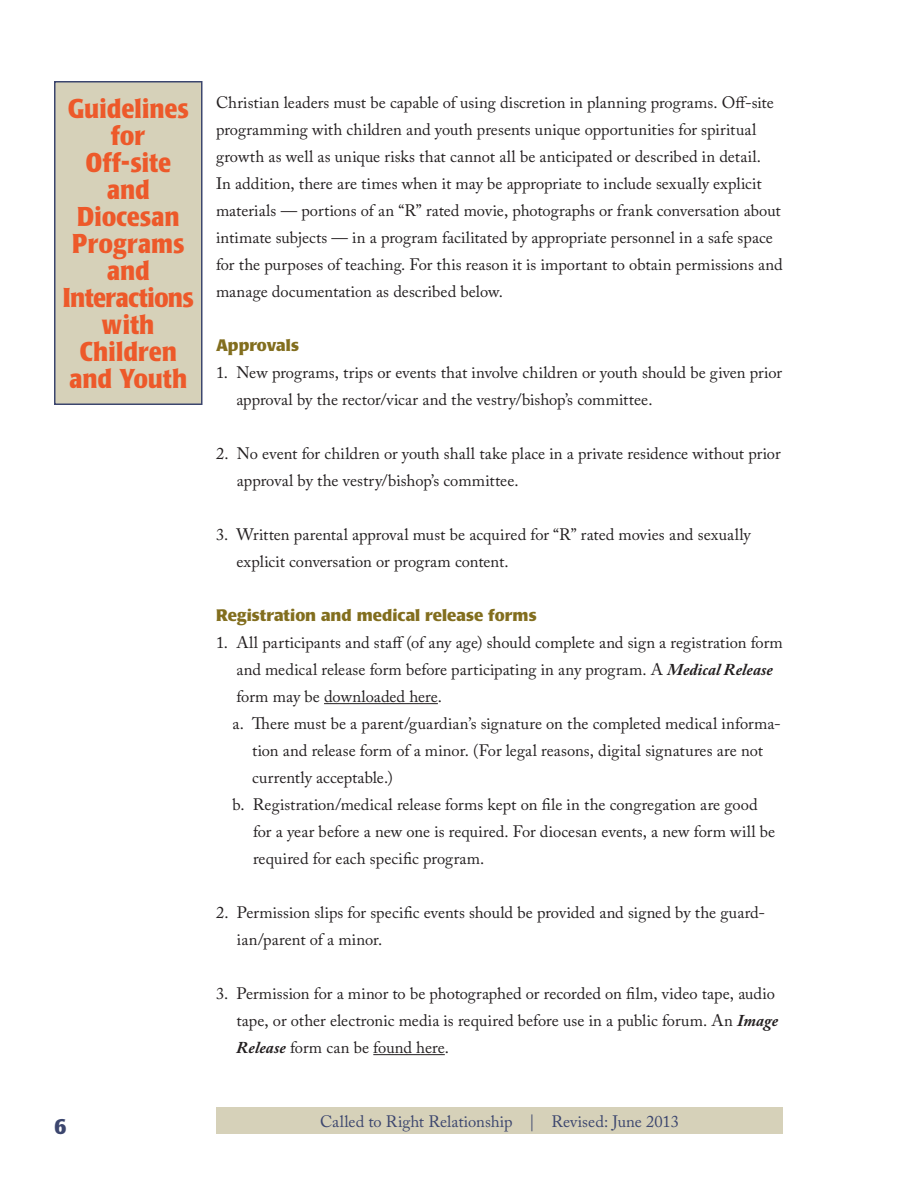
<style>
.page{position:relative;width:918px;height:1188px;background:#fff}
.page>*{position:absolute;margin:0;border:0;box-sizing:border-box;transform-origin:0 0}
.box_header___orange{font:700 condensed 27px/27px "Poppl Laudatio";letter-spacing:.015em;color:#ed592a;text-align:center}
.box_header___orange-2{font:700 condensed 27px/27px "Poppl Laudatio";letter-spacing:-.005em;color:#ed592a;text-align:center}
.t1{font:700 21px "Poppl Laudatio";color:#3c466e}
.t2{font:16.5px/27px "Adobe Caslon Pro";color:#231f20}
.text_header___olive{font:700 16.5px "Poppl Laudatio";color:#826e1e}
.t3{font:16.5px "Adobe Caslon Pro";color:#3c466e}
.s1{font-weight:700;font-style:italic}
</style>
<div class="page">
<div style="left:216px;top:1107px;width:567px;height:27px;background:#d6d1b9"></div>
<hr style="left:324px;top:703px;width:114px;height:1px;background:#231f20">
<hr style="left:373px;top:1054px;width:72px;height:1px;background:#231f20">
<div style="left:55px;top:82px;width:147px;height:322px;background:#d6d1b9"></div>
<div style="left:54px;top:81px;width:148px;height:324px;border:2px solid #3c466e"></div>
<p class="box_header___orange" style="left:68px;top:95px;width:122px">Guidelines for</p>
<p class="box_header___orange" style="left:86px;top:149px;width:87px">Off-site</p>
<p class="box_header___orange" style="left:72px;top:176px;width:113px">and<br>Diocesan<br>Programs</p>
<p class="box_header___orange" style="left:107px;top:257px;width:44px">and</p>
<p class="box_header___orange-2" style="left:63px;top:284px;width:132px">Interactions with</p>
<p class="box_header___orange" style="left:80px;top:338px;width:99px">Children</p>
<p class="box_header___orange" style="left:69px;top:365px;width:119px">and Youth</p>
<p class="t2" style="left:216px;top:89px;width:568px">Christian leaders must be capable of using discretion in planning programs. Off-site programming with children and youth presents unique opportunities for spiritual growth as well as unique risks that cannot all be anticipated or described in detail.<br>In addition, there are times when it may be appropriate to include sexually explicit materials — portions of an “R” rated movie, photographs or frank conversation about intimate subjects — in a program facilitated by appropriate personnel in a safe space for the purposes of teaching. For this reason it is important to obtain permissions and manage documentation as described below.</p>
<p class="text_header___olive" style="left:216px;top:336px;width:84px">Approvals</p>
<p class="t2" style="left:236px;top:359px;width:547px;text-indent:-20px">1. New programs, trips or events that involve children or youth should be given prior approval by the rector/vicar and the vestry/bishop’s committee.</p>
<p class="t2" style="left:237px;top:440px;width:545px;text-indent:-21px">2. No event for children or youth shall take place in a private residence without prior approval by the vestry/bishop’s committee.</p>
<p class="t2" style="left:237px;top:521px;width:516px;text-indent:-21px">3. Written parental approval must be acquired for “R” rated movies and sexually explicit conversation or program content.</p>
<p class="text_header___olive" style="left:216px;top:606px;width:322px">Registration and medical release forms</p>
<p class="t2" style="left:236px;top:629px;width:548px;text-indent:-20px">1. All participants and staff (of any age) should complete and sign a registration form and medical release form before participating in any program. A <span class="s1">Medical Release </span>form may be downloaded here.</p>
<p class="t2" style="left:252px;top:710px;width:530px;text-indent:-20px">a. There must be a parent/guardian’s signature on the completed medical informa&shy;tion and release form of a minor. (For legal reasons, digital signatures are not currently acceptable.)</p>
<p class="t2" style="left:253px;top:791px;width:524px;text-indent:-21px">b. Registration/medical release forms kept on file in the congregation are good for a year before a new one is required. For diocesan events, a new form will be required for each specific program.</p>
<p class="t2" style="left:237px;top:899px;width:530px;text-indent:-21px">2. Permission slips for specific events should be provided and signed by the guard&shy;ian/parent of a minor.</p>
<p class="t2" style="left:237px;top:980px;width:543px;text-indent:-21px">3. Permission for a minor to be photographed or recorded on film, video tape, audio tape, or other electronic media is required before use in a public forum. An <span class="s1">Image<br>Release</span> form can be found here.</p>
<p class="t1" style="left:54px;top:1115px;width:14px">6</p>
<p class="t3" style="left:320px;top:1111px;width:360px">Called to Right Relationship | Revised: June 2013</p>
</div>
